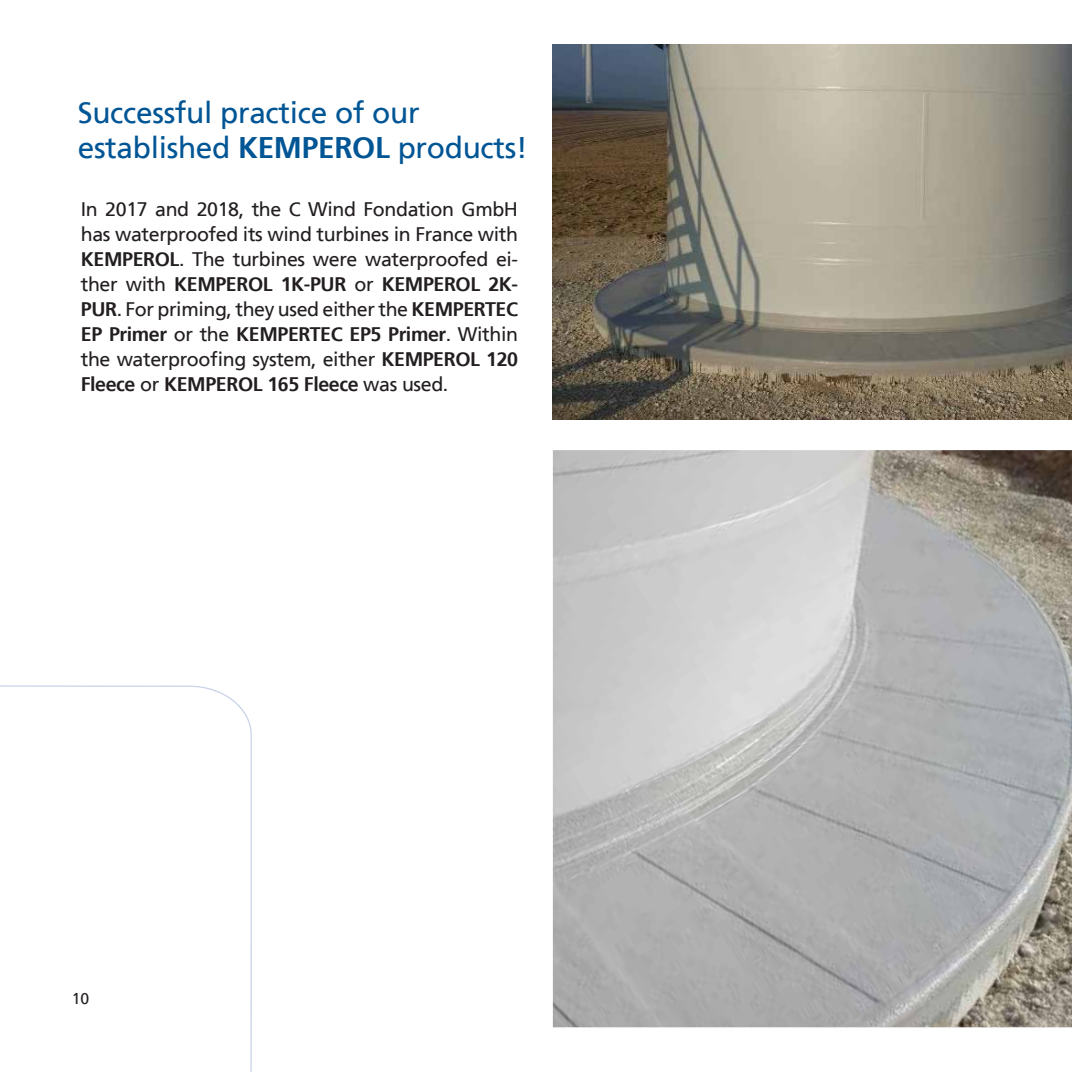
<style>
.page{position:relative;width:1072px;height:1072px;background:#fff}
.page>*{position:absolute;margin:0;border:0;box-sizing:border-box;transform-origin:0 0}
.t1{font:29.75px/35.7px "Frutiger CE";letter-spacing:-.01em;color:#005595}
.t2{font:19.6px/25px "Frutiger CE";letter-spacing:-.02em;color:#231f20;text-align:justify}
.t3{font:15.75px "Frutiger CE";color:#231f20}
.s1{font-weight:700}
</style>
<div class="page">
<img style="left:553px;top:450px;width:518px;height:577px">
<img style="left:553px;top:45px;width:518px;height:374px">
<svg style="left:0;top:685px;width:252px;height:386px"></svg>
<h1 class="t1" style="left:78px;top:95px;width:451px">Successful practice of our established <span class="s1">KEMPEROL</span> products!</h1>
<p class="t2" style="left:81px;top:197px;width:439px">In 2017 and 2018, the C Wind Fondation GmbH has waterproofed its wind turbines in France with <span class="s1">KEMPEROL</span>. The turbines were waterproofed ei&shy;ther with <span class="s1">KEMPEROL 1K-PUR</span> or <span class="s1">KEMPEROL 2K-PUR</span>. For priming, they used either the <span class="s1">KEMPERTEC EP Primer</span> or the <span class="s1">KEMPERTEC EP5 Primer</span>. Within the waterproofing system, either <span class="s1">KEMPEROL 120<br>Fleece</span> or <span class="s1">KEMPEROL 165 Fleece</span> was used.</p>
<p class="t3" style="left:72px;top:989px;width:19px">10</p>
</div>
